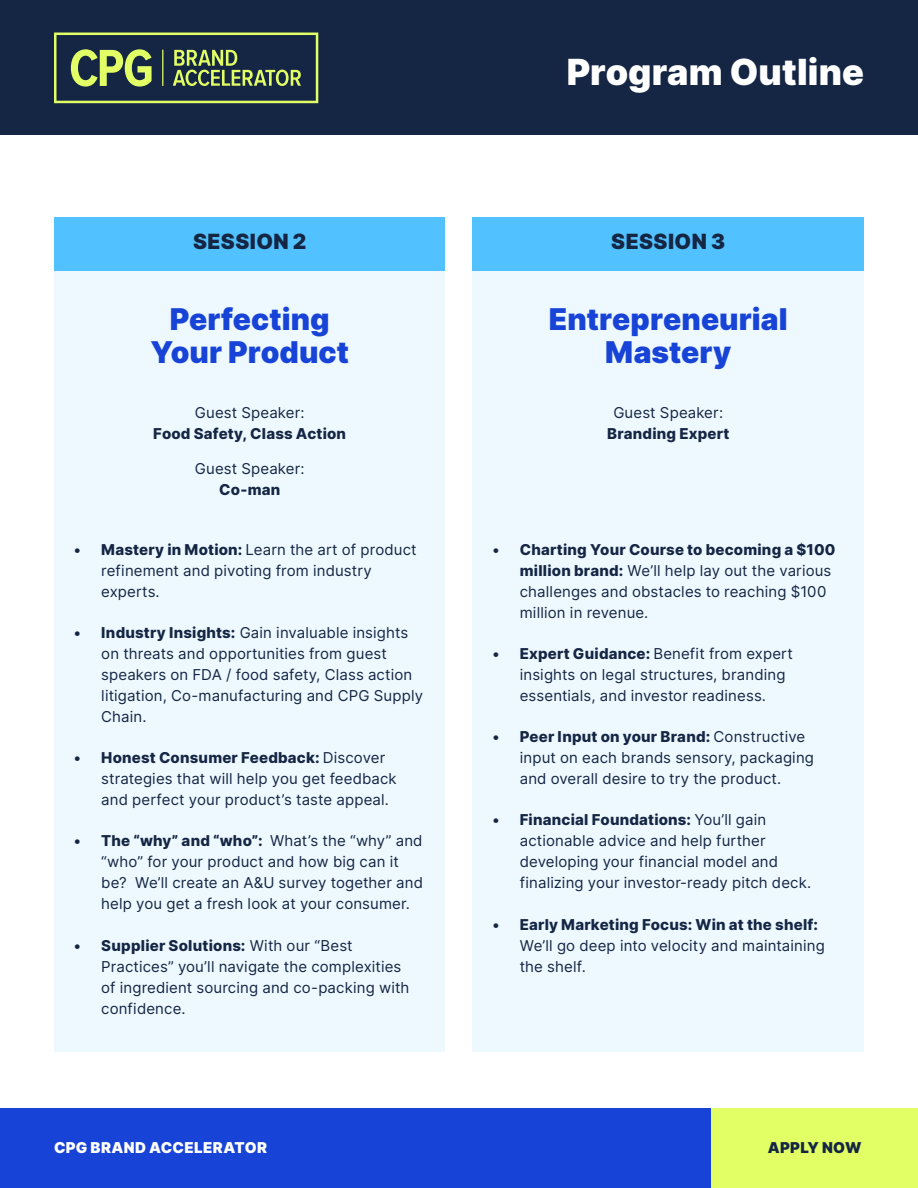
<style>
.page{position:relative;width:918px;height:1188px;background:#fff}
.page>*{position:absolute;margin:0;border:0;box-sizing:border-box;transform-origin:0 0}
.t1{font:900 36px "Inter";letter-spacing:.005em;color:#fff}
.t2{font:900 30px/33px "Inter";color:#1743d7;text-align:center}
.t3{font:900 21px "Inter";letter-spacing:.02em;color:#152644}
.t4{font:15px/21px "Inter";letter-spacing:.01em;color:#152644}
.t5{font:800 15px "Inter";letter-spacing:.01em;color:#152644}
.t6{font:900 15px "Inter";letter-spacing:.025em;color:#fff}
.t7{font:900 15px "Inter";letter-spacing:.02em;color:#152644}
.s1{font-weight:800}
</style>
<div class="page">
<div style="left:0;top:0;width:918px;height:135px;background:#152644"></div>
<svg style="left:54px;top:33px;width:264px;height:70px"></svg>
<div style="left:54px;top:217px;width:391px;height:835px;background:#eef9ff"></div>
<div style="left:472px;top:217px;width:392px;height:835px;background:#eef9ff"></div>
<div style="left:54px;top:217px;width:391px;height:54px;background:#51c2ff"></div>
<div style="left:472px;top:217px;width:392px;height:54px;background:#51c2ff"></div>
<div style="left:0;top:1108px;width:918px;height:80px;background:#1743d7"></div>
<div style="left:711px;top:1108px;width:207px;height:80px;background:#e2ff65"></div>
<h3 class="t3" style="left:193px;top:226px;width:115px">SESSION 2</h3>
<h1 class="t1" style="left:567px;top:45px;width:299px">Program Outline</h1>
<h3 class="t3" style="left:611px;top:226px;width:115px">SESSION 3</h3>
<h2 class="t2" style="left:151px;top:301px;width:200px">Perfecting<br>Your Product</h2>
<h2 class="t2" style="left:549px;top:301px;width:241px">Entrepreneurial<br>Mastery</h2>
<p class="t4" style="left:195px;top:402px;width:111px">Guest Speaker:</p>
<p class="t5" style="left:153px;top:423px;width:194px">Food Safety, Class Action</p>
<p class="t4" style="left:195px;top:458px;width:111px">Guest Speaker:</p>
<p class="t5" style="left:219px;top:478px;width:63px">Co-man</p>
<p class="t4" style="left:613px;top:402px;width:111px">Guest Speaker:</p>
<p class="t5" style="left:607px;top:423px;width:124px">Branding Expert</p>
<p class="t4" style="left:101px;top:538px;width:317px;text-indent:-27px"><span class="s1">• Mastery in Motion:</span> Learn the art of product refinement and pivoting from industry experts.</p>
<p class="t4" style="left:101px;top:621px;width:323px;text-indent:-27px"><span class="s1">• Industry Insights:</span> Gain invaluable insights on threats and opportunities from guest speakers on FDA / food safety, Class action litigation, Co-manufacturing and CPG Supply Chain.</p>
<p class="t4" style="left:101px;top:747px;width:297px;text-indent:-27px"><span class="s1">• Honest Consumer Feedback:</span> Discover strategies that will help you get feedback and perfect your product’s taste appeal.</p>
<p class="t4" style="left:101px;top:830px;width:323px;text-indent:-27px"><span class="s1">• The “why” and “who”:</span> What’s the “why” and “who” for your product and how big can it be? We’ll create an A&amp;U survey together and help you get a fresh look at your consumer.</p>
<p class="t4" style="left:101px;top:934px;width:310px;text-indent:-27px"><span class="s1">• Supplier Solutions:</span> With our “Best Practices” you’ll navigate the complexities of ingredient sourcing and co-packing with confidence.</p>
<p class="t4" style="left:520px;top:538px;width:317px;text-indent:-27px"><span class="s1">• Charting Your Course to becoming a $100 million brand:</span> We’ll help lay out the various challenges and obstacles to reaching $100 million in revenue.</p>
<p class="t4" style="left:520px;top:642px;width:275px;text-indent:-27px"><span class="s1">• Expert Guidance:</span> Benefit from expert insights on legal structures, branding essentials, and investor readiness.</p>
<p class="t4" style="left:520px;top:726px;width:296px;text-indent:-27px"><span class="s1">• Peer Input on your Brand:</span> Constructive input on each brands sensory, packaging and overall desire to try the product.</p>
<p class="t4" style="left:520px;top:809px;width:293px;text-indent:-27px"><span class="s1">• Financial Foundations:</span> You’ll gain actionable advice and help further developing your financial model and finalizing your investor-ready pitch deck.</p>
<p class="t5" style="left:493px;top:913px;width:327px">• Early Marketing Focus: Win at the shelf:</p>
<p class="t4" style="left:520px;top:934px;width:307px">We’ll go deep into velocity and maintaining the shelf.</p>
<p class="t6" style="left:54px;top:1136px;width:215px">CPG BRAND ACCELERATOR</p>
<p class="t7" style="left:768px;top:1136px;width:95px">APPLY NOW</p>
</div>
